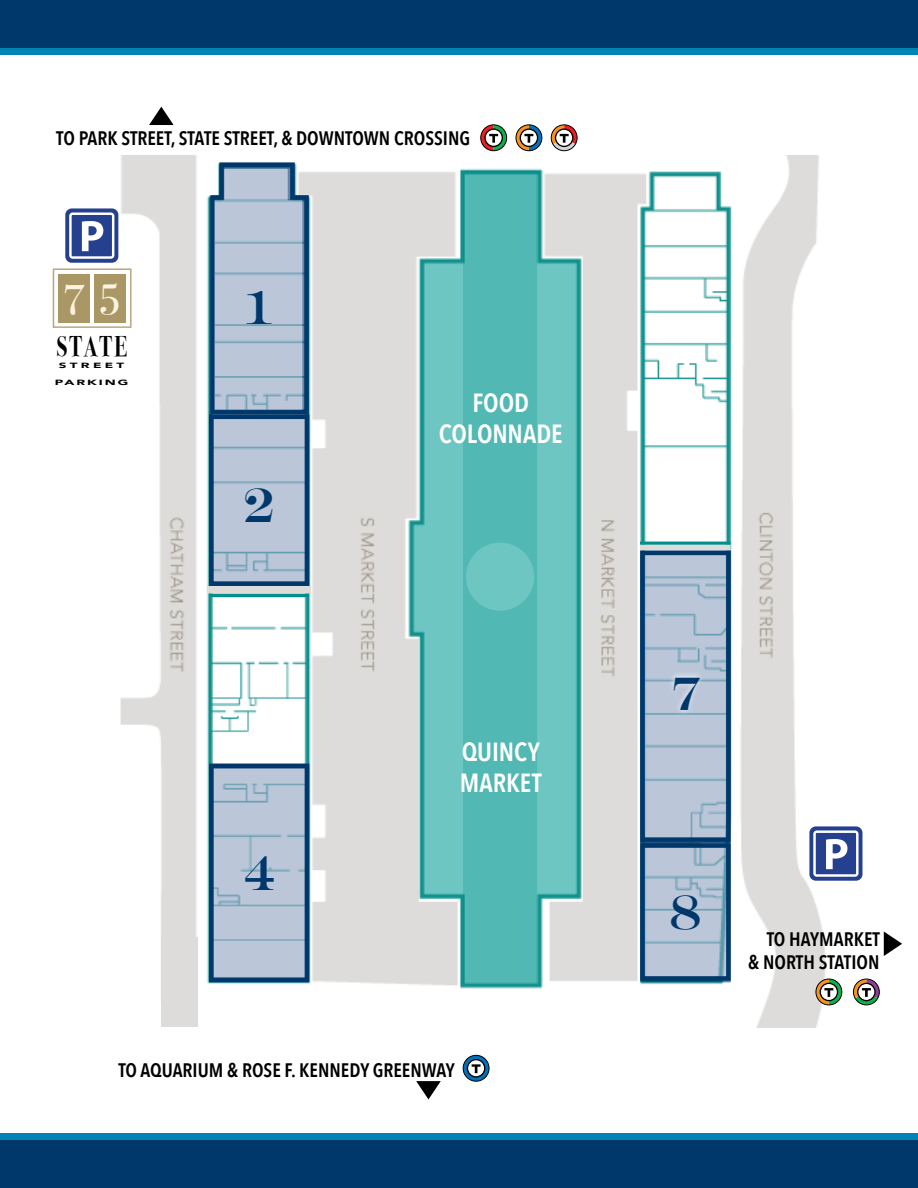
<style>
.page{position:relative;width:918px;height:1188px;background:#fff}
.page>*{position:absolute;margin:0;border:0;box-sizing:border-box;transform-origin:0 0}
.t1{font:48px "Engravers";color:#00386c}
.t2{font:43.5px "Bodoni Svty Two ITCTT";color:#fcf2df}
.t3{font:700 28.5px "Bodoni Svty Two ITCTT";letter-spacing:.085em;color:#000;scale:.75 1}
.t4{font:600 26.25px/31.5px "Avenir Next Condensed";letter-spacing:-.005em;color:#fff}
.t5{font:600 19.5px/23.4px "Avenir Next Condensed";color:#000;text-align:right}
.t6{font:900 7.5px/16.2px "Avenir";letter-spacing:.15em;color:#000;text-align:center;scale:1.79 1}
</style>
<div class="page">
<img style="left:78px;top:156px;width:765px;height:871px">
<svg style="left:208px;top:160px;width:103px;height:256px;background:#9eb3c9"></svg>
<svg style="left:463px;top:171px;width:74px;height:812px;background:#52b8b3"></svg>
<div style="left:0;top:0;width:918px;height:52px;background:#00386c"></div>
<div style="left:0;top:1136px;width:918px;height:52px;background:#00386c"></div>
<div style="left:0;top:49px;width:918px;height:6px;background:#0084b6"></div>
<div style="left:0;top:1133px;width:918px;height:6px;background:#0084b6"></div>
<svg style="left:809px;top:826px;width:53px;height:55px"></svg>
<div style="left:161px;top:938px;width:37px;height:89px;background:#dddcda"></div>
<svg style="left:65px;top:208px;width:53px;height:55px"></svg>
<div style="left:58px;top:274px;width:32px;height:48px;background:#aa9766"></div>
<div style="left:94px;top:274px;width:32px;height:48px;background:#aa9766"></div>
<div style="left:53px;top:268px;width:79px;height:60px;border:2px solid #b8a77e"></div>
<svg style="left:416px;top:1081px;width:25px;height:18px"></svg>
<svg style="left:149px;top:107px;width:25px;height:18px"></svg>
<svg style="left:463px;top:1055px;width:26px;height:26px"></svg>
<div style="left:463px;top:1055px;width:26px;height:26px;border:1px solid #000;border-radius:50%"></div>
<svg style="left:467px;top:1059px;width:18px;height:19px"></svg>
<svg style="left:481px;top:125px;width:26px;height:26px"></svg>
<div style="left:481px;top:125px;width:26px;height:26px;border:1px solid #000;border-radius:50%"></div>
<svg style="left:516px;top:125px;width:26px;height:26px"></svg>
<div style="left:516px;top:125px;width:26px;height:26px;border:1px solid #000;border-radius:50%"></div>
<svg style="left:551px;top:125px;width:26px;height:26px"></svg>
<div style="left:551px;top:125px;width:26px;height:26px;border:1px solid #000;border-radius:50%"></div>
<svg style="left:884px;top:931px;width:18px;height:25px"></svg>
<svg style="left:853px;top:979px;width:26px;height:26px"></svg>
<div style="left:853px;top:979px;width:26px;height:26px;border:1px solid #000;border-radius:50%"></div>
<svg style="left:816px;top:979px;width:26px;height:26px"></svg>
<div style="left:816px;top:979px;width:26px;height:26px;border:1px solid #000;border-radius:50%"></div>
<svg style="left:209px;top:414px;width:100px;height:167px;background:#b5c3d6"></svg>
<svg style="left:214px;top:769px;width:90px;height:208px;background:#b7c4d7"></svg>
<svg style="left:645px;top:556px;width:81px;height:281px;background:#b5c3d6"></svg>
<svg style="left:640px;top:842px;width:91px;height:140px;background:#aebfd2"></svg>
<div style="left:668px;top:671px;width:38px;height:45px;background:#fff;opacity:.65"></div>
<div style="left:640px;top:545px;width:90px;height:6px;background:#dddcda"></div>
<div style="left:207px;top:586px;width:104px;height:7px;background:#dddcda"></div>
<hr style="left:640px;top:542px;width:90px;height:3px;background:#008f8a">
<hr style="left:210px;top:594px;width:98px;height:3px;background:#008f8a">
<div style="left:209px;top:415px;width:100px;height:171px;border:4px solid #00386c"></div>
<div style="left:209px;top:764px;width:100px;height:218px;border:4px solid #00386c"></div>
<div style="left:640px;top:551px;width:91px;height:291px;border:4px solid #00386c"></div>
<div style="left:640px;top:843px;width:91px;height:138px;border:4px solid #00386c"></div>
<p class="t5" style="left:56px;top:125px;width:415px">TO PARK STREET, STATE STREET, &amp; DOWNTOWN CROSSING</p>
<h2 class="t2" style="left:62px;top:265px;width:61px">7 5</h2>
<h3 class="t3" style="left:57px;top:323px;width:95px">STATE</h3>
<p class="t6" style="left:55px;top:357px;width:43px">STREET<br>PARKING</p>
<h1 class="t1" style="left:244px;top:279px;width:33px">1</h1>
<h1 class="t1" style="left:244px;top:477px;width:33px">2</h1>
<h1 class="t1" style="left:244px;top:845px;width:33px">4</h1>
<h3 class="t4" style="left:439px;top:386px;width:125px;text-align:center">FOOD<br>COLONNADE</h3>
<h3 class="t4" style="left:460px;top:735px;width:84px">QUINCY<br>MARKET</h3>
<p class="t5" style="left:118px;top:1057px;width:338px">TO AQUARIUM &amp; ROSE F. KENNEDY GREENWAY</p>
<h1 class="t1" style="left:670px;top:665px;width:33px">7</h1>
<h1 class="t1" style="left:670px;top:884px;width:33px">8</h1>
<p class="t5" style="left:748px;top:927px;width:133px">TO HAYMARKET<br>&amp; NORTH STATION</p>
</div>
